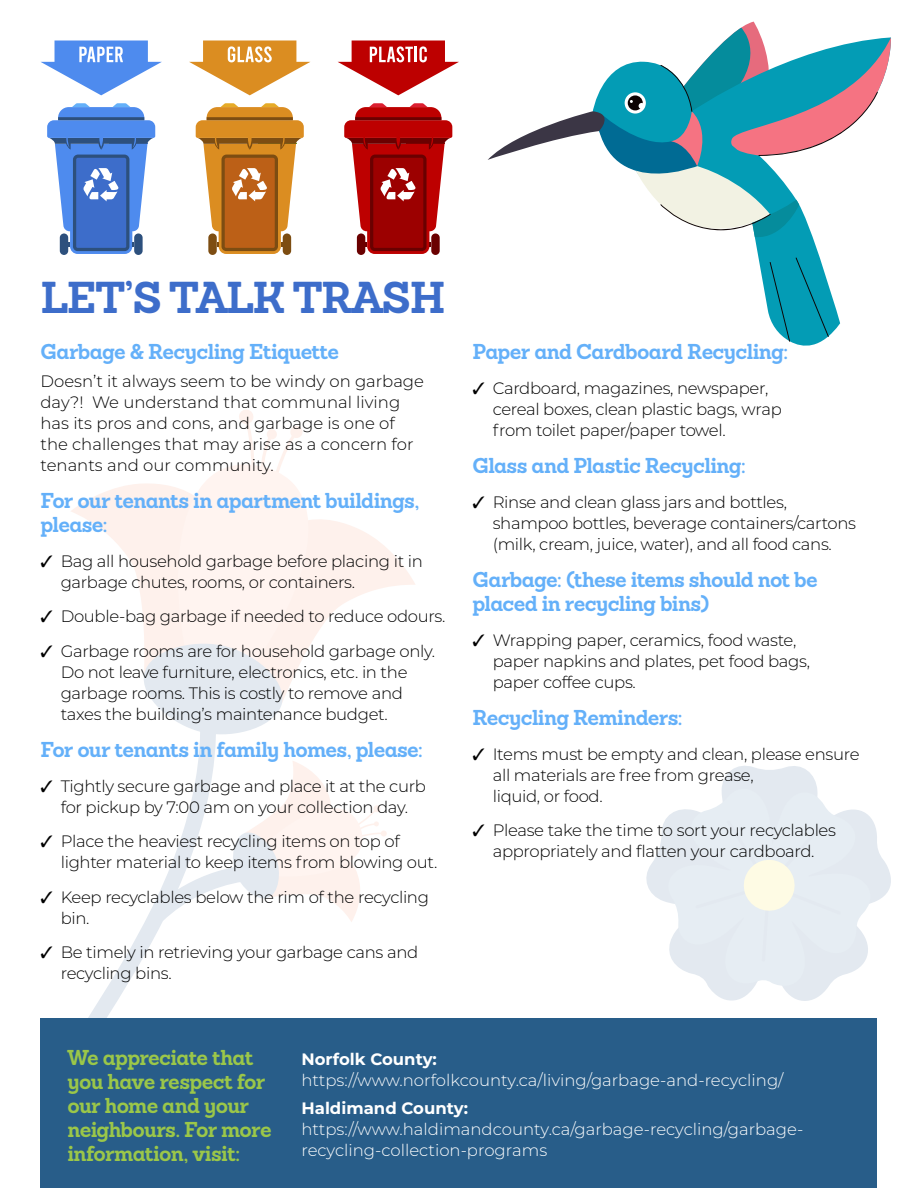
<style>
.page{position:relative;width:918px;height:1188px;background:#fff}
.page>*{position:absolute;margin:0;border:0;box-sizing:border-box;transform-origin:0 0}
.t1{font:700 43.5px "Sanchez";letter-spacing:-.03em;color:#3d6dca}
.t2{font:700 21px/24px "Sanchez";letter-spacing:-.03em;color:#64b0f9}
.t3{font:700 21px/24px "Sanchez";letter-spacing:-.035em;color:#9bc749}
.t4{font:300 16.5px/21px "Montserrat";letter-spacing:-.02em;color:#000}
.t5{font:300 16.5px/21px "Montserrat";color:#000}
.t6{font:300 16.5px/21px "Montserrat";color:#fff}
.t7{font:700 16.5px "Montserrat";color:#fff}
</style>
<div class="page">
<svg style="left:646px;top:766px;width:245px;height:235px"></svg>
<svg style="left:664px;top:785px;width:212px;height:205px;background:#e9eff3"></svg>
<svg style="left:71px;top:410px;width:344px;height:320px"></svg>
<svg style="left:250px;top:761px;width:137px;height:161px"></svg>
<svg style="left:71px;top:690px;width:179px;height:328px"></svg>
<svg style="left:47px;top:103px;width:108px;height:151px"></svg>
<svg style="left:41px;top:41px;width:121px;height:54px"></svg>
<svg style="left:344px;top:103px;width:108px;height:151px"></svg>
<svg style="left:338px;top:41px;width:121px;height:54px"></svg>
<svg style="left:196px;top:103px;width:108px;height:151px"></svg>
<svg style="left:189px;top:41px;width:121px;height:54px"></svg>
<div style="left:40px;top:1018px;width:838px;height:170px;background:#285d89"></div>
<svg style="left:488px;top:22px;width:403px;height:324px"></svg>
<h1 class="t1" style="left:40px;top:268px;width:407px">LET’S TALK TRASH</h1>
<p class="t2" style="left:40px;top:339px;width:300px">Garbage &amp; Recycling Etiquette</p>
<p class="t5" style="left:40px;top:370px;width:385px">Doesn’t it always seem to be windy on garbage day?! We understand that communal living has its pros and cons, and garbage is one of the challenges that may arise as a concern for tenants and our community.</p>
<p class="t2" style="left:40px;top:489px;width:381px">For our tenants in apartment buildings, please:</p>
<p class="t4" style="left:61px;top:550px;width:364px;text-indent:-20px">✓ Bag all household garbage before placing it in garbage chutes, rooms, or containers.</p>
<p class="t4" style="left:40px;top:605px;width:407px">✓ Double-bag garbage if needed to reduce odours.</p>
<p class="t4" style="left:61px;top:640px;width:376px;text-indent:-20px">✓ Garbage rooms are for household garbage only.<br>Do not leave furniture, electronics, etc. in the garbage rooms. This is costly to remove and taxes the building’s maintenance budget.</p>
<p class="t2" style="left:40px;top:738px;width:384px">For our tenants in family homes, please:</p>
<p class="t4" style="left:40px;top:775px;width:387px;text-align:center">✓ Tightly secure garbage and place it at the curb for pickup by 7:00 am on your collection day.</p>
<p class="t4" style="left:61px;top:830px;width:378px;text-indent:-20px">✓ Place the heaviest recycling items on top of lighter material to keep items from blowing out.</p>
<p class="t4" style="left:61px;top:886px;width:370px;text-indent:-20px">✓ Keep recyclables below the rim of the recycling bin.</p>
<p class="t4" style="left:61px;top:941px;width:359px;text-indent:-20px">✓ Be timely in retrieving your garbage cans and recycling bins.</p>
<p class="t2" style="left:472px;top:340px;width:318px">Paper and Cardboard Recycling:</p>
<p class="t4" style="left:493px;top:377px;width:291px;text-indent:-20px">✓ Cardboard, magazines, newspaper, cereal boxes, clean plastic bags, wrap from toilet paper/paper towel.</p>
<p class="t2" style="left:472px;top:454px;width:275px">Glass and Plastic Recycling:</p>
<p class="t4" style="left:493px;top:491px;width:365px;text-indent:-20px">✓ Rinse and clean glass jars and bottles, shampoo bottles, beverage containers/cartons (milk, cream, juice, water), and all food cans.</p>
<p class="t2" style="left:472px;top:568px;width:347px">Garbage: (these items should not be placed in recycling bins)</p>
<p class="t4" style="left:493px;top:629px;width:319px;text-indent:-20px">✓ Wrapping paper, ceramics, food waste, paper napkins and plates, pet food bags, paper coffee cups.</p>
<p class="t2" style="left:472px;top:706px;width:212px">Recycling Reminders:</p>
<p class="t4" style="left:493px;top:743px;width:368px;text-indent:-20px">✓ Items must be empty and clean, please ensure all materials are free from grease,<br>liquid, or food.</p>
<p class="t4" style="left:472px;top:819px;width:365px;text-align:center">✓ Please take the time to sort your recyclables appropriately and flatten your cardboard.</p>
<p class="t3" style="left:68px;top:1045px;width:206px">We appreciate that you have respect for our home and your neighbours. For more information, visit:</p>
<p class="t7" style="left:302px;top:1047px;width:137px">Norfolk County:</p>
<p class="t6" style="left:302px;top:1069px;width:484px">https://www.norfolkcounty.ca/living/garbage-and-recycling/</p>
<p class="t7" style="left:302px;top:1096px;width:168px">Haldimand County:</p>
<p class="t6" style="left:302px;top:1118px;width:503px">https://www.haldimandcounty.ca/garbage-recycling/garbage&shy;recycling-collection-programs</p>
</div>
